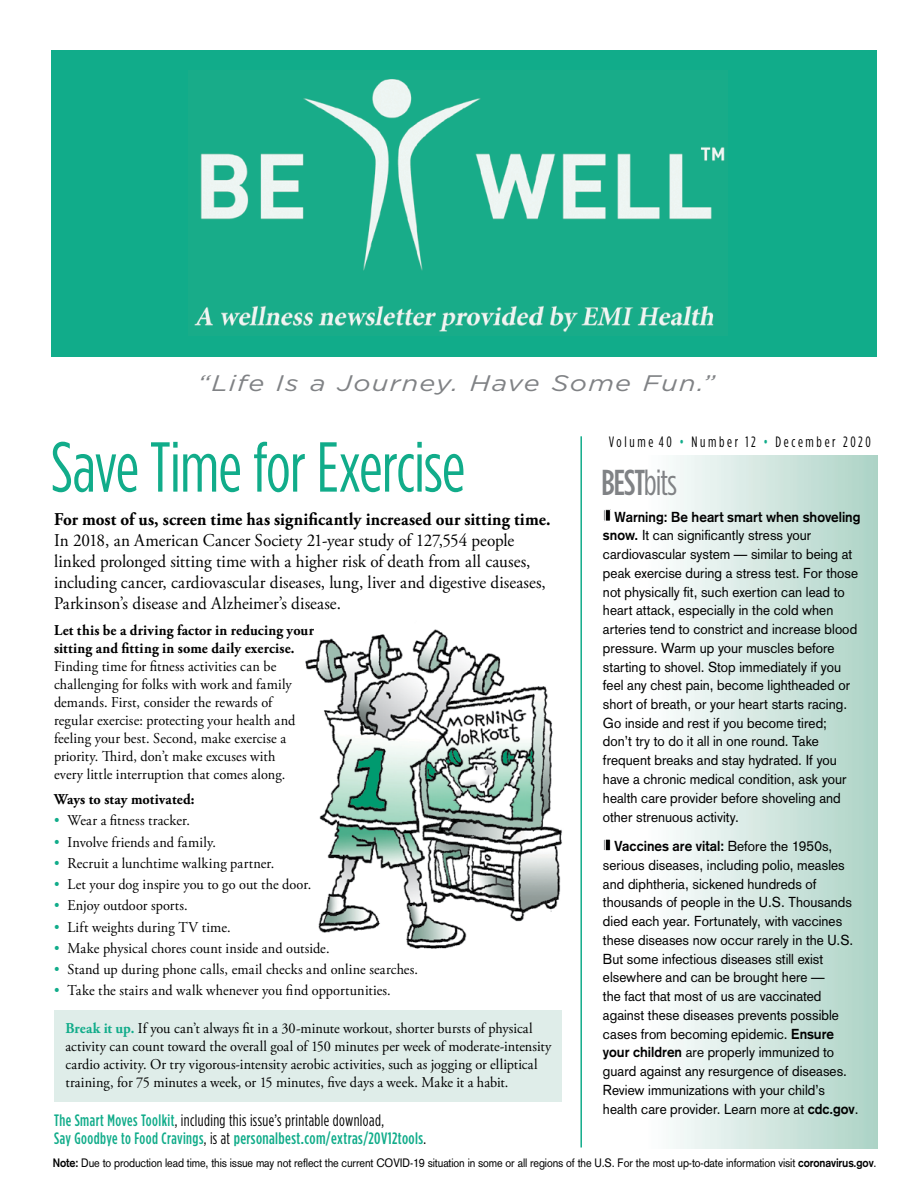
<style>
.page{position:relative;width:918px;height:1188px;background:#fff}
.page>*{position:absolute;margin:0;border:0;box-sizing:border-box;transform-origin:0 0}
.t1{font:70.5px "Gotham Condensed";letter-spacing:-.015em;color:#11ac8a;scale:.95 1}
.t2{font:500 36px "Gotham Condensed";color:#808285;scale:.95 1}
.t3{font:italic 22.5px "Gotham";letter-spacing:.045em;color:#808285;scale:1.2 1}
.t4{font:18px/21px "Adobe Garamond Pro";color:#000;scale:.95 1}
.t5{font:700 18px "Adobe Garamond Pro";letter-spacing:.005em;color:#000;scale:.95 1}
.t6{font:500 16.5px/18px "Gotham Condensed";letter-spacing:.025em;color:#11ac8a;scale:.95 1}
.t7{font:15px/18px "Adobe Garamond Pro";letter-spacing:.005em;color:#000;scale:.95 1}
.t8{font:700 15px/18px "Adobe Garamond Pro";letter-spacing:.015em;color:#000;scale:.95 1}
.t9{font:15px "Gotham Condensed";letter-spacing:.185em;color:#000;scale:.95 1}
.t10{font:14.25px/18.8px "Akzidenz Grotesk";letter-spacing:.005em;color:#000;scale:.95 1}
.t11{font:12px "Akzidenz Grotesk";letter-spacing:-.01em;color:#000;scale:.9 1}
.s1{color:#11ac8a}
.s2{font-weight:700;color:#11ac8a}
.s3{font-weight:400;color:#000}
.s4{font-weight:400}
.s5{font-weight:700}
</style>
<div class="page">
<div style="left:54px;top:1010px;width:508px;height:92px;background:#dfede9"></div>
<div style="left:648px;top:456px;width:230px;height:692px;background:linear-gradient(to right,#fefeff,#add3c6)"></div>
<hr style="left:580px;top:436px;width:2px;height:712px;background:#11ac8a">
<div style="left:52px;top:50px;width:825px;height:306px;background:#11ac8a"></div>
<img style="left:194px;top:78px;width:531px;height:255px">
<img style="left:305px;top:629px;width:257px;height:320px">
<div style="left:605px;top:510px;width:5px;height:11px;background:#000"></div>
<div style="left:604px;top:509px;width:7px;height:13px;border:1px solid #fff"></div>
<svg style="left:603px;top:509px;width:3px;height:13px"></svg>
<div style="left:605px;top:839px;width:5px;height:12px;background:#000"></div>
<div style="left:604px;top:839px;width:7px;height:12px;border:1px solid #fff"></div>
<svg style="left:603px;top:839px;width:3px;height:12px"></svg>
<p class="t3" style="left:197px;top:369px;width:433px">“Life Is a Journey. Have Some Fun.”</p>
<h1 class="t1" style="left:51px;top:427px;width:438px">Save Time for Exercise</h1>
<h4 class="t5" style="left:54px;top:509px;width:524px">For most of us, screen time has signifcantly increased our sitting time.</h4>
<p class="t4" style="left:54px;top:530px;width:519px">In 2018, an American Cancer Society 21-year study of 127,554 people linked prolonged sitting time with a higher risk of death from all causes, including cancer, cardiovascular diseases, lung, liver and digestive diseases, Parkinson’s disease and Alzheimer’s disease.</p>
<p class="t8" style="left:54px;top:621px;width:275px">Let this be a driving factor in reducing your sitting and ftting in some daily exercise.</p>
<p class="t7" style="left:54px;top:657px;width:256px">Finding time for ftness activities can be challenging for folks with work and family demands. First, consider the rewards of regular exercise: protecting your health and feeling your best. Second, make exercise a priority. Tird, don’t make excuses with every little interruption that comes along.</p>
<p class="t8" style="left:54px;top:791px;width:150px">Ways to stay motivated:</p>
<p class="t7" style="left:54px;top:812px;width:145px"><span class="s1">•</span> Wear a ftness tracker.</p>
<p class="t7" style="left:54px;top:833px;width:172px"><span class="s1">•</span> Involve friends and family.</p>
<p class="t7" style="left:54px;top:855px;width:233px"><span class="s1">•</span> Recruit a lunchtime walking partner.</p>
<p class="t7" style="left:54px;top:876px;width:272px"><span class="s1">•</span> Let your dog inspire you to go out the door.</p>
<p class="t7" style="left:54px;top:897px;width:142px"><span class="s1">•</span> Enjoy outdoor sports.</p>
<p class="t7" style="left:54px;top:918px;width:188px"><span class="s1">•</span> Lift weights during TV time.</p>
<p class="t7" style="left:54px;top:940px;width:292px"><span class="s1">•</span> Make physical chores count inside and outside.</p>
<p class="t7" style="left:54px;top:961px;width:385px"><span class="s1">•</span> Stand up during phone calls, email checks and online searches.</p>
<p class="t7" style="left:54px;top:982px;width:356px"><span class="s1">•</span> Take the stairs and walk whenever you fnd opportunities.</p>
<p class="t7" style="left:65px;top:1020px;width:513px"><span class="s2">Break it up.</span> If you can’t always ft in a 30-minute workout, shorter bursts of physical activity can count toward the overall goal of 150 minutes per week of moderate-intensity cardio activity. Or try vigorous-intensity aerobic activities, such as jogging or elliptical training, for 75 minutes a week, or 15 minutes, fve days a week. Make it a habit.</p>
<p class="t6" style="left:54px;top:1111px;width:393px">The Smart Moves Toolkit<span class="s3">, including this issue’s printable download,<br></span>Say Goodbye to Food Cravings<span class="s3">, is at</span> personalbest.com/extras/20V12tools<span class="s3">.</span></p>
<p class="t9" style="left:609px;top:433px;width:277px">Volume 40 <span class="s1">•</span> Number 12 <span class="s1">•</span> December 2020</p>
<h1 class="t2" style="left:602px;top:461px;width:81px">BEST<span class="s4">bits</span></h1>
<p class="t10" style="left:603px;top:507px;width:273px;text-indent:12px"><span class="s5">Warning: Be heart smart when shoveling snow.</span> It can signifcantly stress your cardiovascular system — similar to being at peak exercise during a stress test. For those not physically ft, such exertion can lead to heart attack, especially in the cold when arteries tend to constrict and increase blood pressure. Warm up your muscles before starting to shovel. Stop immediately if you feel any chest pain, become lightheaded or short of breath, or your heart starts racing.<br>Go inside and rest if you become tired;<br>don’t try to do it all in one round. Take frequent breaks and stay hydrated. If you have a chronic medical condition, ask your health care provider before shoveling and other strenuous activity.</p>
<p class="t10" style="left:603px;top:837px;width:270px;text-indent:12px"><span class="s5">Vaccines are vital:</span> Before the 1950s, serious diseases, including polio, measles and diphtheria, sickened hundreds of thousands of people in the U.S. Thousands died each year. Fortunately, with vaccines these diseases now occur rarely in the U.S.<br>But some infectious diseases still exist elsewhere and can be brought here —<br>the fact that most of us are vaccinated against these diseases prevents possible cases from becoming epidemic. <span class="s5">Ensure your children</span> are properly immunized to guard against any resurgence of diseases.<br>Review immunizations with your child’s health care provider. Learn more at <span class="s5">cdc.gov</span>.</p>
<p class="t11" style="left:53px;top:1156px;width:917px"><span class="s5">Note:</span> Due to production lead time, this issue may not refect the current COVID-19 situation in some or all regions of the U.S. For the most up-to-date information visit <span class="s5">coronavirus.gov</span>.</p>
</div>
